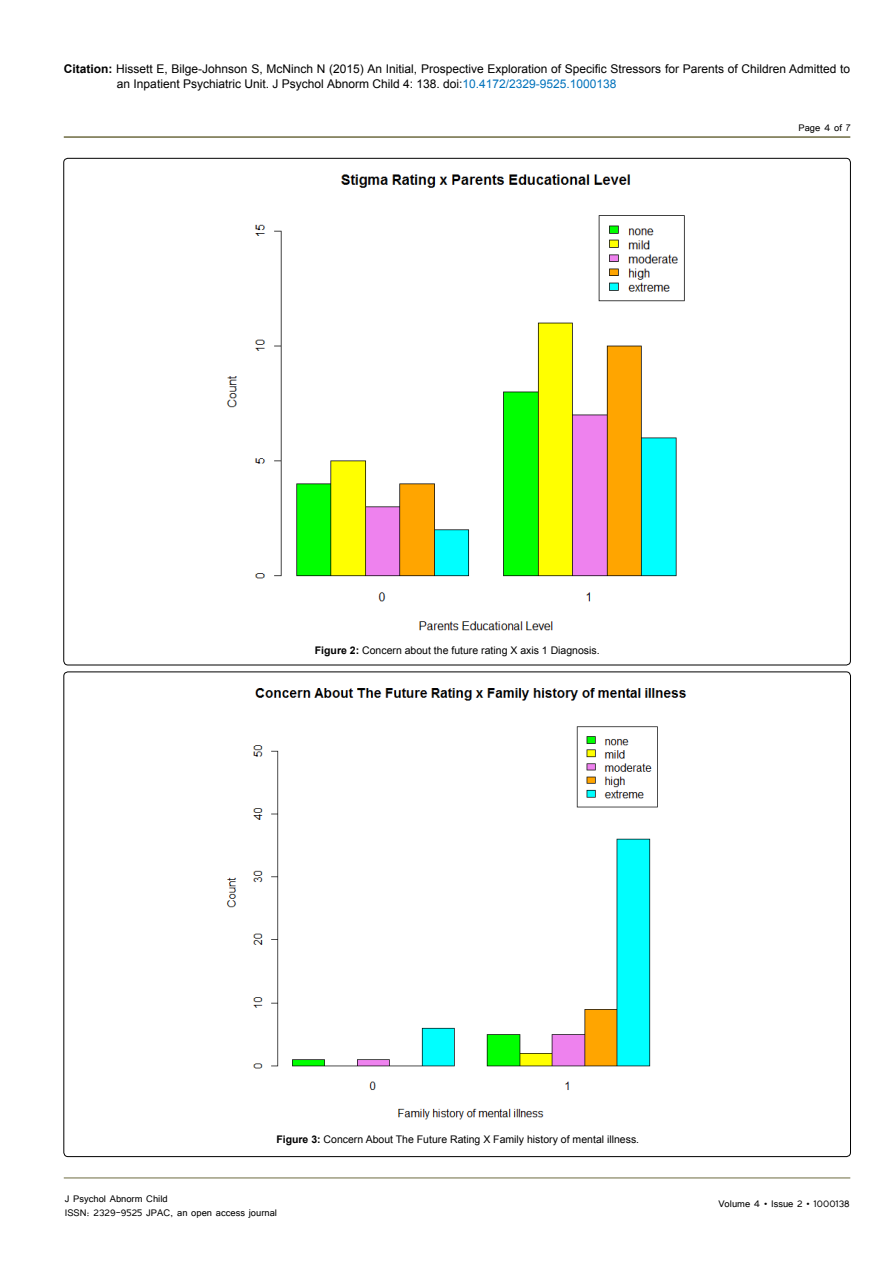
<style>
.page{position:relative;width:893px;height:1263px;background:#fff}
.page>*{position:absolute;margin:0;border:0;box-sizing:border-box;transform-origin:0 0}
.t1{font:12px/15px "Arial";color:#000}
.t2{font:12px/14.4px "Tunga";color:#000}
.t3{font:10.5px "Arial";color:#000}
.s1{font-weight:700}
.s2{color:#0072bc}
</style>
<div class="page">
<hr style="left:64px;top:1178px;width:786px;height:1px;background:#6e6b41">
<hr style="left:64px;top:136px;width:786px;height:2px;background:#6e6b41">
<img style="left:226px;top:174px;width:459px;height:457px">
<img style="left:226px;top:688px;width:461px;height:432px">
<p class="t1" style="left:117px;top:61px;width:735px;text-indent:-53px"><span class="s1">Citation:</span> Hissett E, Bilge-Johnson S, McNinch N (2015) An Initial, Prospective Exploration of Specific Stressors for Parents of Children Admitted to an Inpatient Psychiatric Unit. J Psychol Abnorm Child 4: 138. doi:<span class="s2">10.4172/2329-9525.1000138</span></p>
<p class="t2" style="left:798px;top:119px;width:53px">Page 4 of 7</p>
<p class="t3" style="left:315px;top:644px;width:286px"><span class="s1">Figure 2:</span> Concern about the future rating X axis 1 Diagnosis.</p>
<p class="t3" style="left:276px;top:1132px;width:364px"><span class="s1">Figure 3:</span> Concern About The Future Rating X Family history of mental illness.</p>
<p class="t2" style="left:65px;top:1190px;width:214px">J Psychol Abnorm Child<br>ISSN: 2329-9525 JPAC, an open access journal</p>
<p class="t2" style="left:718px;top:1196px;width:133px">Volume 4 • Issue 2 • 1000138</p>
</div>
